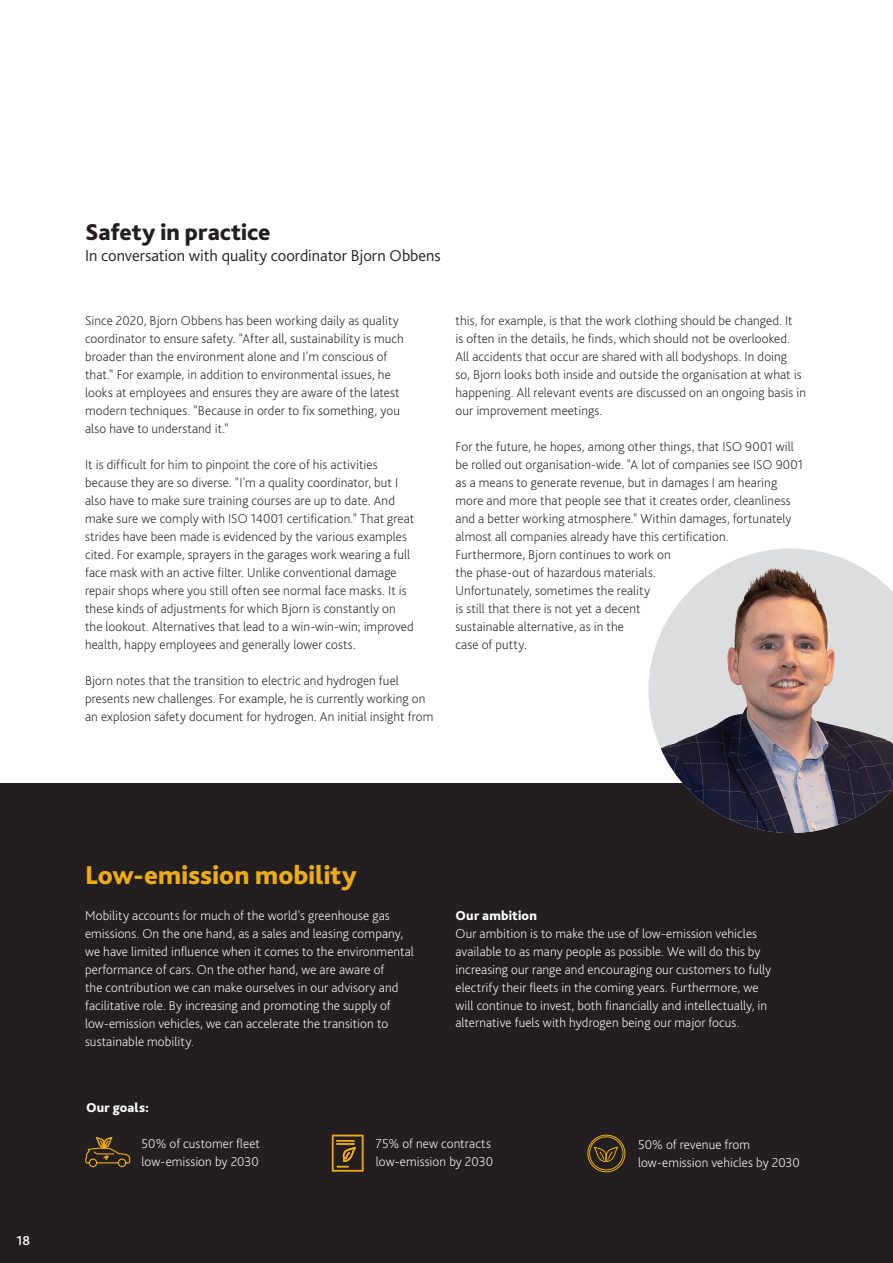
<style>
.page{position:relative;width:893px;height:1263px;background:#fff}
.page>*{position:absolute;margin:0;border:0;box-sizing:border-box;transform-origin:0 0}
.t1{font:800 27px "Bliss Pro";letter-spacing:.005em;color:#edac17}
.t2{font:800 24px "Bliss Pro";color:#231f20}
.t3{font:300 16.5px "Bliss Pro";color:#231f20}
.t4{font:200 13.5px/18px "Bliss Pro";letter-spacing:.005em;color:#231f20}
.t5{font:200 13.5px/18px "Bliss Pro";letter-spacing:.005em;color:#fff}
.t6{font:800 13.5px "Bliss Pro";letter-spacing:.015em;color:#fff}
.t7{font:500 13.5px "Bliss Pro";color:#fff}
</style>
<div class="page">
<div style="left:0;top:783px;width:893px;height:480px;background:#231f20"></div>
<img style="left:648px;top:553px;width:245px;height:280px">
<svg style="left:85px;top:1137px;width:46px;height:31px"></svg>
<svg style="left:331px;top:1134px;width:33px;height:38px"></svg>
<svg style="left:588px;top:1135px;width:37px;height:37px"></svg>
<div style="left:587px;top:1135px;width:38px;height:37px;border:1px solid #edac17;border-radius:50%"></div>
<div style="left:590px;top:1137px;width:33px;height:33px;background:#231f20;border-radius:50%"></div>
<div style="left:589px;top:1136px;width:34px;height:34px;border:1px solid #edac17;border-radius:50%"></div>
<svg style="left:593px;top:1146px;width:25px;height:16px"></svg>
<h2 class="t2" style="left:85px;top:218px;width:187px">Safety in practice</h2>
<p class="t3" style="left:85px;top:246px;width:357px">In conversation with quality coordinator Bjorn Obbens</p>
<p class="t4" style="left:85px;top:312px;width:320px">Since 2020, Bjorn Obbens has been working daily as quality coordinator to ensure safety. "After all, sustainability is much broader than the environment alone and I'm conscious of that." For example, in addition to environmental issues, he looks at employees and ensures they are aware of the latest modern techniques. "Because in order to fix something, you also have to understand it."</p>
<p class="t4" style="left:85px;top:456px;width:331px">It is difficult for him to pinpoint the core of his activities because they are so diverse. "I'm a quality coordinator, but I also have to make sure training courses are up to date. And make sure we comply with ISO 14001 certification." That great strides have been made is evidenced by the various examples cited. For example, sprayers in the garages work wearing a full face mask with an active filter. Unlike conventional damage repair shops where you still often see normal face masks. It is these kinds of adjustments for which Bjorn is constantly on the lookout. Alternatives that lead to a win-win-win; improved health, happy employees and generally lower costs.</p>
<p class="t4" style="left:85px;top:672px;width:350px">Bjorn notes that the transition to electric and hydrogen fuel presents new challenges. For example, he is currently working on an explosion safety document for hydrogen. An initial insight from</p>
<p class="t4" style="left:455px;top:312px;width:352px">this, for example, is that the work clothing should be changed. It<br>is often in the details, he finds, which should not be overlooked.<br>All accidents that occur are shared with all bodyshops. In doing<br>so, Bjorn looks both inside and outside the organisation at what is happening. All relevant events are discussed on an ongoing basis in our improvement meetings.</p>
<p class="t4" style="left:455px;top:438px;width:349px">For the future, he hopes, among other things, that ISO 9001 will be rolled out organisation-wide. "A lot of companies see ISO 9001 as a means to generate revenue, but in damages I am hearing more and more that people see that it creates order, cleanliness and a better working atmosphere." Within damages, fortunately almost all companies already have this certification.<br>Furthermore, Bjorn continues to work on<br>the phase-out of hazardous materials.<br>Unfortunately, sometimes the reality<br>is still that there is not yet a decent<br>sustainable alternative, as in the<br>case of putty.</p>
<p class="t7" style="left:16px;top:1232px;width:15px">18</p>
<h1 class="t1" style="left:85px;top:858px;width:273px">Low-emission mobility</h1>
<p class="t5" style="left:85px;top:906px;width:330px">Mobility accounts for much of the world's greenhouse gas emissions. On the one hand, as a sales and leasing company, we have limited influence when it comes to the environmental performance of cars. On the other hand, we are aware of<br>the contribution we can make ourselves in our advisory and facilitative role. By increasing and promoting the supply of low-emission vehicles, we can accelerate the transition to sustainable mobility.</p>
<p class="t6" style="left:455px;top:907px;width:83px">Our ambition</p>
<p class="t5" style="left:455px;top:924px;width:317px">Our ambition is to make the use of low-emission vehicles available to as many people as possible. We will do this by increasing our range and encouraging our customers to fully electrify their fleets in the coming years. Furthermore, we will continue to invest, both financially and intellectually, in alternative fuels with hydrogen being our major focus.</p>
<p class="t6" style="left:86px;top:1099px;width:65px">Our goals:</p>
<p class="t5" style="left:142px;top:1134px;width:120px">50% of customer fleet low-emission by 2030</p>
<p class="t5" style="left:376px;top:1134px;width:119px">75% of new contracts low-emission by 2030</p>
<p class="t5" style="left:638px;top:1136px;width:163px">50% of revenue from low-emission vehicles by 2030</p>
</div>
